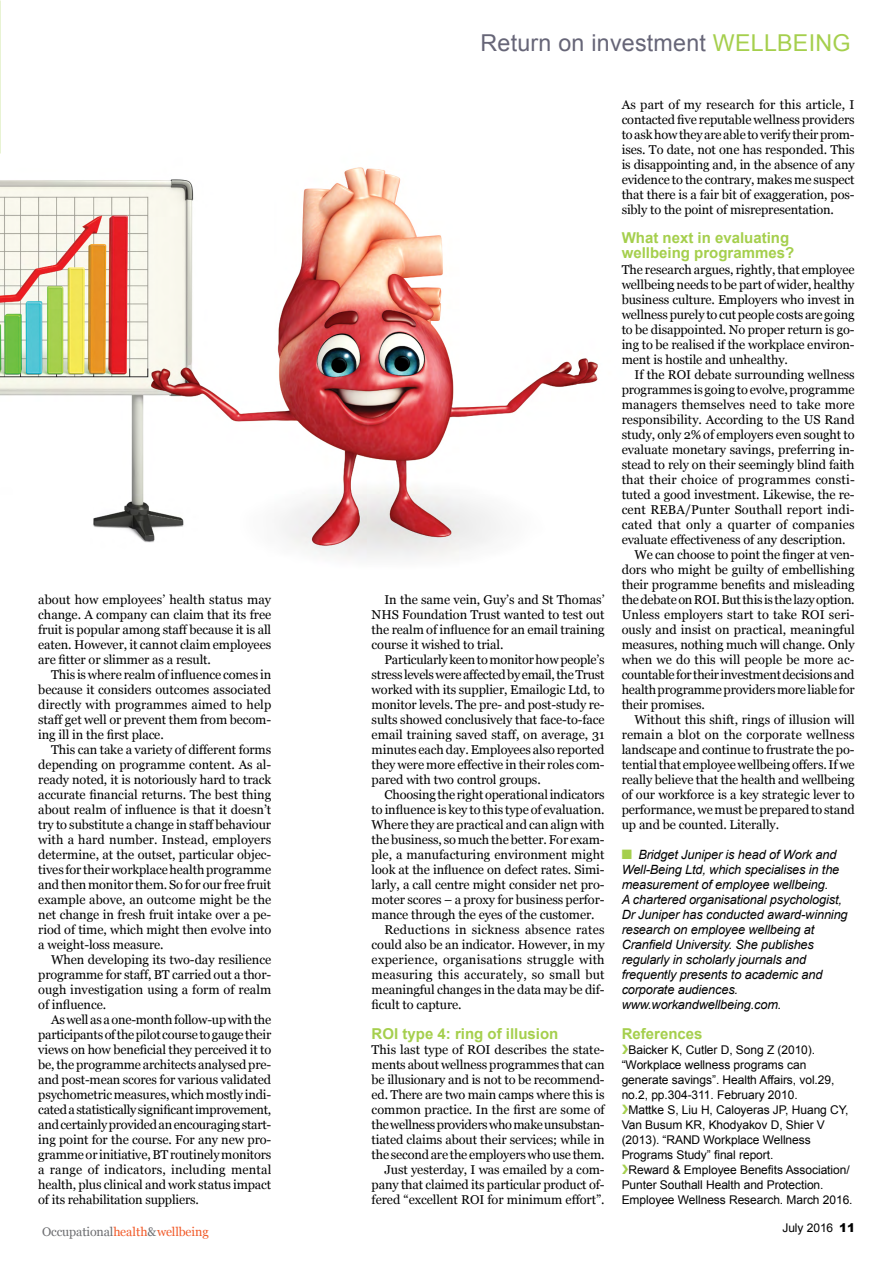
<style>
.page{position:relative;width:893px;height:1263px;background:#fff}
.page>*{position:absolute;margin:0;border:0;box-sizing:border-box;transform-origin:0 0}
.t1{font:23.25px "Arial";letter-spacing:.01em;color:#666577}
.t2{font:700 15px/15px "Arial";color:#a5cf4d}
.t3{font:12.75px/15px "Georgia";letter-spacing:-.01em;color:#000;text-align:justify}
.t4{font:italic 12.75px/15px "Arial";letter-spacing:-.01em;color:#000}
.t5{font:12.75px "Georgia";letter-spacing:.015em;color:#000}
.t6{font:12.75px "Georgia";letter-spacing:.01em;color:#000}
.t7{font:12.45px "Georgia";letter-spacing:-.01em;color:#f15a29}
.t8{font:12px/15px "Arial";letter-spacing:-.005em;color:#000}
.s1{color:#a5cf4d}
.s2{color:#6d6e71}
.s3{font-weight:900}
</style>
<div class="page">
<img style="left:0;top:125px;width:598px;height:434px">
<p class="t3" style="left:38px;top:592px;width:234px">about how employees’ health status may change. A company can claim that its free fruit is popular among staff because it is all eaten. However, it cannot claim employees are fitter or slimmer as a result.</p>
<p class="t3" style="left:38px;top:667px;width:235px;text-indent:13px">This is where realm of influence comes in because it considers outcomes associated directly with programmes aimed to help staff get well or prevent them from becom&shy;ing ill in the first place.</p>
<p class="t3" style="left:38px;top:742px;width:235px;text-indent:13px">This can take a variety of different forms depending on programme content. As al&shy;ready noted, it is notoriously hard to track accurate financial returns. The best thing about realm of influence is that it doesn’t try to substitute a change in staff behaviour with a hard number. Instead, employers determine, at the outset, particular objec&shy;tives for their workplace health programme and then monitor them. So for our free fruit example above, an outcome might be the net change in fresh fruit intake over a pe&shy;riod of time, which might then evolve into a weight-loss measure.</p>
<p class="t3" style="left:38px;top:952px;width:235px;text-indent:13px">When developing its two-day resilience programme for staff, BT carried out a thor&shy;ough investigation using a form of realm of influence.</p>
<p class="t3" style="left:38px;top:1012px;width:235px;text-indent:13px">As well as a one-month follow-up with the participants of the pilot course to gauge their views on how beneficial they perceived it to be, the programme architects analysed pre&shy;and post-mean scores for various validated psychometric measures, which mostly indi&shy;cated a statistically significant improvement, and certainly provided an encouraging start&shy;ing point for the course. For any new pro&shy;gramme or initiative, BT routinely monitors a range of indicators, including mental health, plus clinical and work status impact of its rehabilitation suppliers.</p>
<h1 class="t1" style="left:481px;top:27px;width:371px">Return on investment <span class="s1">wellbei ng</span></h1>
<p class="t3" style="left:372px;top:592px;width:234px;text-indent:13px">In the same vein, Guy’s and St Thomas’ NHS Foundation Trust wanted to test out the realm of influence for an email training course it wished to trial.</p>
<p class="t3" style="left:372px;top:652px;width:235px;text-indent:13px">Particularly keen to monitor how people’s stress levels were affected by email, the Trust worked with its supplier, Emailogic Ltd, to monitor levels. The pre- and post-study re&shy;sults showed conclusively that face-to-face email training saved staff, on average, 31 minutes each day. Employees also reported they were more effective in their roles com&shy;pared with two control groups.</p>
<p class="t3" style="left:384px;top:787px;width:222px">Choosing the right operational indicators</p>
<p class="t3" style="left:372px;top:802px;width:234px">to influence is key to this type of evaluation.</p>
<p class="t3" style="left:372px;top:817px;width:234px">Where they are practical and can align with</p>
<p class="t3" style="left:372px;top:832px;width:234px">the business, so much the better. For exam-</p>
<p class="t3" style="left:372px;top:847px;width:234px">ple, a manufacturing environment might</p>
<p class="t3" style="left:372px;top:862px;width:234px">look at the influence on defect rates. Simi-</p>
<p class="t3" style="left:372px;top:877px;width:234px">larly, a call centre might consider net pro-</p>
<p class="t3" style="left:372px;top:892px;width:234px">moter scores – a proxy for business perfor-</p>
<p class="t3" style="left:372px;top:907px;width:224px">mance through the eyes of the customer.</p>
<p class="t5" style="left:384px;top:922px;width:222px">Reductions in sickness absence rates</p>
<p class="t3" style="left:372px;top:937px;width:234px">could also be an indicator. However, in my</p>
<p class="t5" style="left:372px;top:952px;width:235px">experience, organisations struggle with</p>
<p class="t5" style="left:372px;top:967px;width:235px">measuring this accurately, so small but</p>
<p class="t3" style="left:372px;top:982px;width:234px">meaningful changes in the data may be dif-</p>
<p class="t3" style="left:372px;top:997px;width:92px">ficult to capture.</p>
<p class="t2" style="left:372px;top:1026px;width:188px">ROI type 4: ring of illusion</p>
<p class="t3" style="left:372px;top:1042px;width:235px;text-align:right">This last type of ROI describes the state&shy;ments about wellness programmes that can be illusionary and is not to be recommend&shy;ed. There are two main camps where this is common practice. In the first are some of the wellness providers who make unsubstan&shy;tiated claims about their services; while in the second are the employers who use them.<br>Just yesterday, I was emailed by a com&shy;pany that claimed its particular product of&shy;fered “excellent ROI for minimum effort”.</p>
<p class="t3" style="left:622px;top:97px;width:234px">As part of my research for this article, I contacted five reputable wellness providers to ask how they are able to verify their prom&shy;ises. To date, not one has responded. This is disappointing and, in the absence of any evidence to the contrary, makes me suspect that there is a fair bit of exaggeration, pos&shy;sibly to the point of misrepresentation.</p>
<p class="t2" style="left:622px;top:231px;width:174px">What next in evaluating wellbeing programmes?</p>
<p class="t3" style="left:622px;top:262px;width:235px">The research argues, rightly, that employee wellbeing needs to be part of wider, healthy business culture. Employers who invest in wellness purely to cut people costs are going to be disappointed. No proper return is go&shy;ing to be realised if the workplace environ&shy;ment is hostile and unhealthy.</p>
<p class="t3" style="left:634px;top:367px;width:222px">If the ROI debate surrounding wellness</p>
<p class="t3" style="left:622px;top:382px;width:234px">programmes is going to evolve, programme</p>
<p class="t3" style="left:622px;top:397px;width:235px">managers themselves need to take more</p>
<p class="t3" style="left:622px;top:412px;width:234px">responsibility. According to the US Rand</p>
<p class="t3" style="left:622px;top:427px;width:234px">study, only 2% of employers even sought to</p>
<p class="t3" style="left:622px;top:442px;width:235px">evaluate monetary savings, preferring in-</p>
<p class="t3" style="left:622px;top:457px;width:234px">stead to rely on their seemingly blind faith</p>
<p class="t6" style="left:622px;top:472px;width:235px">that their choice of programmes consti-</p>
<p class="t3" style="left:622px;top:487px;width:234px">tuted a good investment. Likewise, the re-</p>
<p class="t6" style="left:622px;top:502px;width:234px">cent REBA/Punter Southall report indi-</p>
<p class="t5" style="left:622px;top:517px;width:234px">cated that only a quarter of companies</p>
<p class="t3" style="left:622px;top:532px;width:225px">evaluate effectiveness of any description.</p>
<p class="t3" style="left:634px;top:547px;width:222px">We can choose to point the finger at ven-</p>
<p class="t3" style="left:622px;top:562px;width:234px">dors who might be guilty of embellishing</p>
<p class="t3" style="left:622px;top:577px;width:235px">their programme benefits and misleading</p>
<p class="t3" style="left:622px;top:592px;width:235px">the debate on ROI. But this is the lazy option.</p>
<p class="t3" style="left:622px;top:607px;width:234px">Unless employers start to take ROI seri-</p>
<p class="t3" style="left:622px;top:622px;width:235px">ously and insist on practical, meaningful</p>
<p class="t3" style="left:622px;top:637px;width:234px">measures, nothing much will change. Only</p>
<p class="t3" style="left:622px;top:652px;width:234px">when we do this will people be more ac-</p>
<p class="t3" style="left:622px;top:667px;width:234px">countable for their investment decisions and</p>
<p class="t3" style="left:622px;top:682px;width:234px">health programme providers more liable for</p>
<p class="t3" style="left:622px;top:697px;width:85px">their promises.</p>
<p class="t3" style="left:634px;top:712px;width:222px">Without this shift, rings of illusion will</p>
<p class="t6" style="left:622px;top:727px;width:234px">remain a blot on the corporate wellness</p>
<p class="t3" style="left:622px;top:742px;width:234px">landscape and continue to frustrate the po-</p>
<p class="t3" style="left:622px;top:757px;width:235px">tential that employee wellbeing offers. If we</p>
<p class="t3" style="left:622px;top:772px;width:234px">really believe that the health and wellbeing</p>
<p class="t3" style="left:622px;top:787px;width:235px">of our workforce is a key strategic lever to</p>
<p class="t3" style="left:622px;top:802px;width:235px">performance, we must be prepared to stand</p>
<p class="t3" style="left:622px;top:817px;width:159px">up and be counted. Literally.</p>
<p class="t4" style="left:622px;top:847px;width:228px"><span class="s1">■</span> Bridget Juniper is head of Work and Well-Being Ltd, which specialises in the measurement of employee wellbeing.<br>A chartered organisational psychologist, Dr Juniper has conducted award-winning research on employee wellbeing at Cranfield University. She publishes regularly in scholarly journals and frequently presents to academic and corporate audiences. www.workandwellbeing.com.</p>
<p class="t2" style="left:622px;top:1026px;width:82px">References</p>
<p class="t8" style="left:622px;top:1042px;width:232px"><span class="s1">❯</span>Baicker K, Cutler D, Song Z (2010). “Workplace wellness programs can generate savings”. Health Affairs, vol.29, no.2, pp.304-311. February 2010.<br><span class="s1">❯</span>Mattke S, Liu H, Caloyeras JP, Huang CY, Van Busum KR, Khodyakov D, Shier V (2013). “RAN D Workplace Wellness Programs Study” final report.<br><span class="s1">❯</span>Reward &amp; Employee Benefits Association/ Punter Southall Health and Protection.<br>Employee Wellness Research. March 2016.</p>
<p class="t7" style="left:42px;top:1224px;width:168px"><span class="s2">Occupational</span>health<span class="s2">&amp;</span>wellbeing</p>
<p class="t8" style="left:782px;top:1220px;width:74px">July 2016 <span class="s3">11</span></p>
</div>
